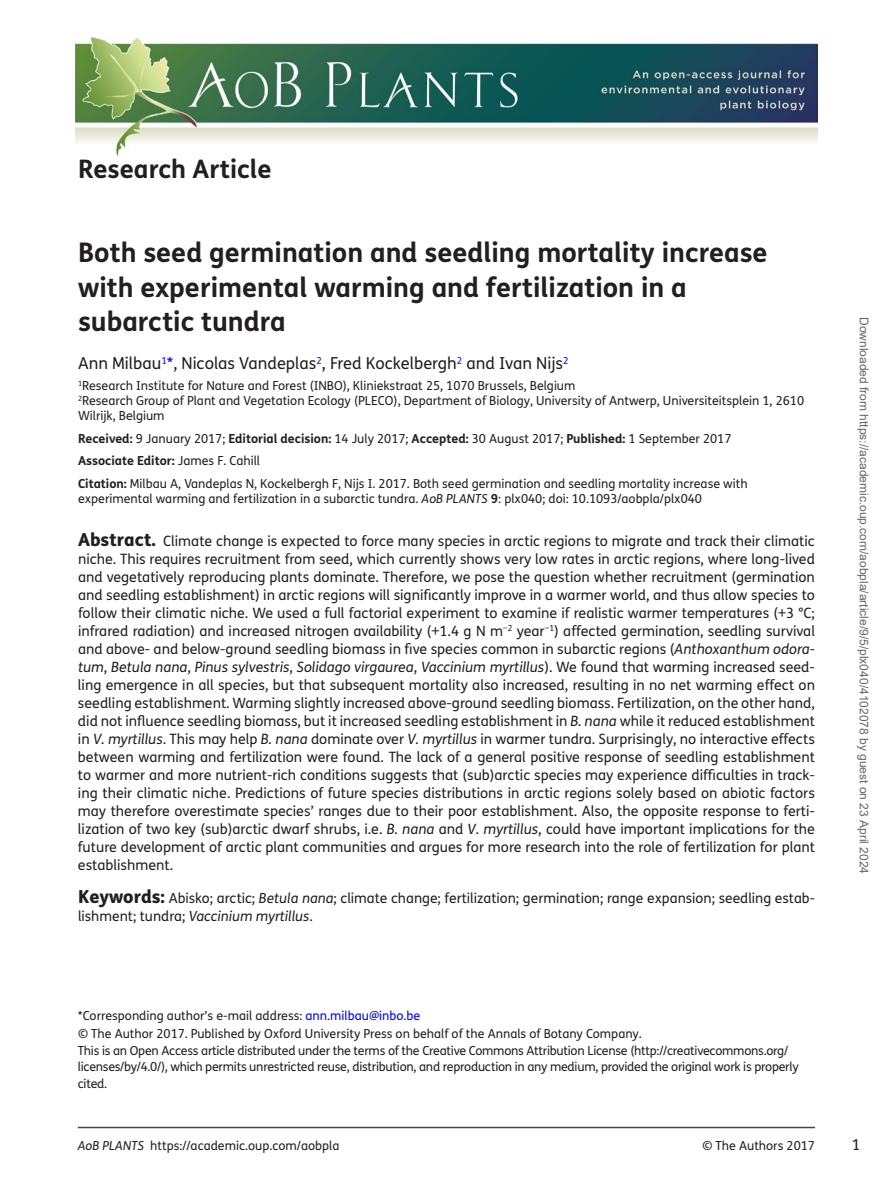
<style>
.page{position:relative;width:893px;height:1191px;background:#fff}
.page>*{position:absolute;margin:0;border:0;box-sizing:border-box;transform-origin:0 0}
.t1{font:700 27px/34.5px "FS Me";color:#231f20}
.t2{font:700 25.5px "FS Me";color:#231f20}
.t3{font:16.5px "FS Me";color:#231f20}
.t4{font:15px "FS Me";color:#231f20}
.t5{font:14.25px/18px "FS Me";color:#231f20;text-align:justify}
.t6{font:13.95px/18px "FS Me";color:#231f20}
.t7{font:12.45px/15px "FS Me";color:#231f20}
.t8{font:12.45px/16.5px "FS Me";letter-spacing:-.02em;color:#231f20}
.t9{font:12px "Arial";color:#666}
.s1{color:#00f}
.s2{font-weight:700}
.s3{font-style:italic}
.s4{font-weight:800;font-size:18px}
</style>
<div class="page">
<img style="left:76px;top:37px;width:741px;height:118px">
<hr style="left:78px;top:1126px;width:737px;height:2px;background:#295157">
<h2 class="t2" style="left:78px;top:150px;width:195px">Research Article</h2>
<h1 class="t1" style="left:78px;top:234px;width:691px">Both seed germination and seedling mortality increase with experimental warming and fertilization in a subarctic tundra</h1>
<p class="t3" style="left:78px;top:352px;width:492px">Ann Milbau<sup>1</sup><span class="s1">*</span>, Nicolas Vandeplas<sup>2</sup>, Fred Kockelbergh<sup>2</sup> and Ivan Nijs<sup>2</sup></p>
<p class="t7" style="left:78px;top:378px;width:728px"><sup>1</sup>Research Institute for Nature and Forest (INBO), Kliniekstraat 25, 1070 Brussels, Belgium<br><sup>2</sup>Research Group of Plant and Vegetation Ecology (PLECO), Department of Biology, University of Antwerp, Universiteitsplein 1, 2610<br>Wilrijk, Belgium</p>
<p class="t7" style="left:78px;top:427px;width:671px;line-height:22.5px"><span class="s2">Received:</span> 9 January 2017; <span class="s2">Editorial decision:</span> 14 July 2017; <span class="s2">Accepted:</span> 30 August 2017; <span class="s2">Published:</span> 1 September 2017<br><span class="s2">Associate Editor:</span> James F. Cahill<br><span class="s2">Citation:</span> Milbau A, Vandeplas N, Kockelbergh F, Nijs I. 2017. Both seed germination and seedling mortality increase with</p>
<p class="t7" style="left:78px;top:491px;width:625px">experimental warming and fertilization in a subarctic tundra. <span class="s3">AoB PLANTS</span> <span class="s2">9</span>: plx040; doi: 10.1093/aobpla/plx040</p>
<p class="t5" style="left:78px;top:531px;width:738px"><span class="s4">Abstract.</span> Climate change is expected to force many species in arctic regions to migrate and track their climatic niche. This requires recruitment from seed, which currently shows very low rates in arctic regions, where long-lived and vegetatively reproducing plants dominate. Therefore, we pose the question whether recruitment (germination and seedling establishment) in arctic regions will significantly improve in a warmer world, and thus allow species to follow their climatic niche. We used a full factorial experiment to examine if realistic warmer temperatures (+3 °C; infrared radiation) and increased nitrogen availability (+1.4 g N m<sup>−2</sup> year<sup>−1</sup>) affected germination, seedling survival and above- and below-ground seedling biomass in five species common in subarctic regions (<span class="s3">Anthoxanthum odora&shy;tum</span>, <span class="s3">Betula nana</span>, <span class="s3">Pinus sylvestris</span>, <span class="s3">Solidago virgaurea</span>, <span class="s3">Vaccinium myrtillus</span>). We found that warming increased seed&shy;ling emergence in all species, but that subsequent mortality also increased, resulting in no net warming effect on seedling establishment. Warming slightly increased above-ground seedling biomass. Fertilization, on the other hand, did not influence seedling biomass, but it increased seedling establishment in <span class="s3">B. nana</span> while it reduced establishment in <span class="s3">V. myrtillus</span>. This may help <span class="s3">B. nana</span> dominate over <span class="s3">V. myrtillus</span> in warmer tundra. Surprisingly, no interactive effects between warming and fertilization were found. The lack of a general positive response of seedling establishment to warmer and more nutrient-rich conditions suggests that (sub)arctic species may experience difficulties in track&shy;ing their climatic niche. Predictions of future species distributions in arctic regions solely based on abiotic factors may therefore overestimate species’ ranges due to their poor establishment. Also, the opposite response to ferti&shy;lization of two key (sub)arctic dwarf shrubs, i.e. <span class="s3">B. nana</span> and <span class="s3">V. myrtillus</span>, could have important implications for the future development of arctic plant communities and argues for more research into the role of fertilization for plant establishment.</p>
<p class="t6" style="left:78px;top:888px;width:738px"><span class="s4">Keywords:</span> Abisko; arctic; <span class="s3">Betula nana</span>; climate change; fertilization; germination; range expansion; seedling estab&shy;lishment; tundra; <span class="s3">Vaccinium myrtillus</span>.</p>
<p class="t7" style="left:78px;top:1006px;width:565px;line-height:18.3px">*Corresponding author’s e-mail address: <span class="s1">ann.milbau@inbo.be<br></span>© The Author 2017. Published by Oxford University Press on behalf of the Annals of Botany Company.</p>
<p class="t8" style="left:78px;top:1042px;width:722px">This is an Open Access article distributed under the terms of the Creative Commons Attribution License (http://creativecommons.org/ licenses/by/4.0/), which permits unrestricted reuse, distribution, and reproduction in any medium, provided the original work is properly cited.</p>
<p class="t9" style="left:868px;top:317px;width:558px;rotate:90deg">Downloaded from https://academic.oup.com/aobpla/article/9/5/plx040/4102078 by guest on 23 April 2024</p>
<p class="t7" style="left:78px;top:1137px;width:263px"><span class="s3">AoB PLANTS</span> https://academic.oup.com/aobpla</p>
<p class="t7" style="left:702px;top:1137px;width:114px">© The Authors 2017</p>
<p class="t4" style="left:852px;top:1134px;width:10px">1</p>
</div>
